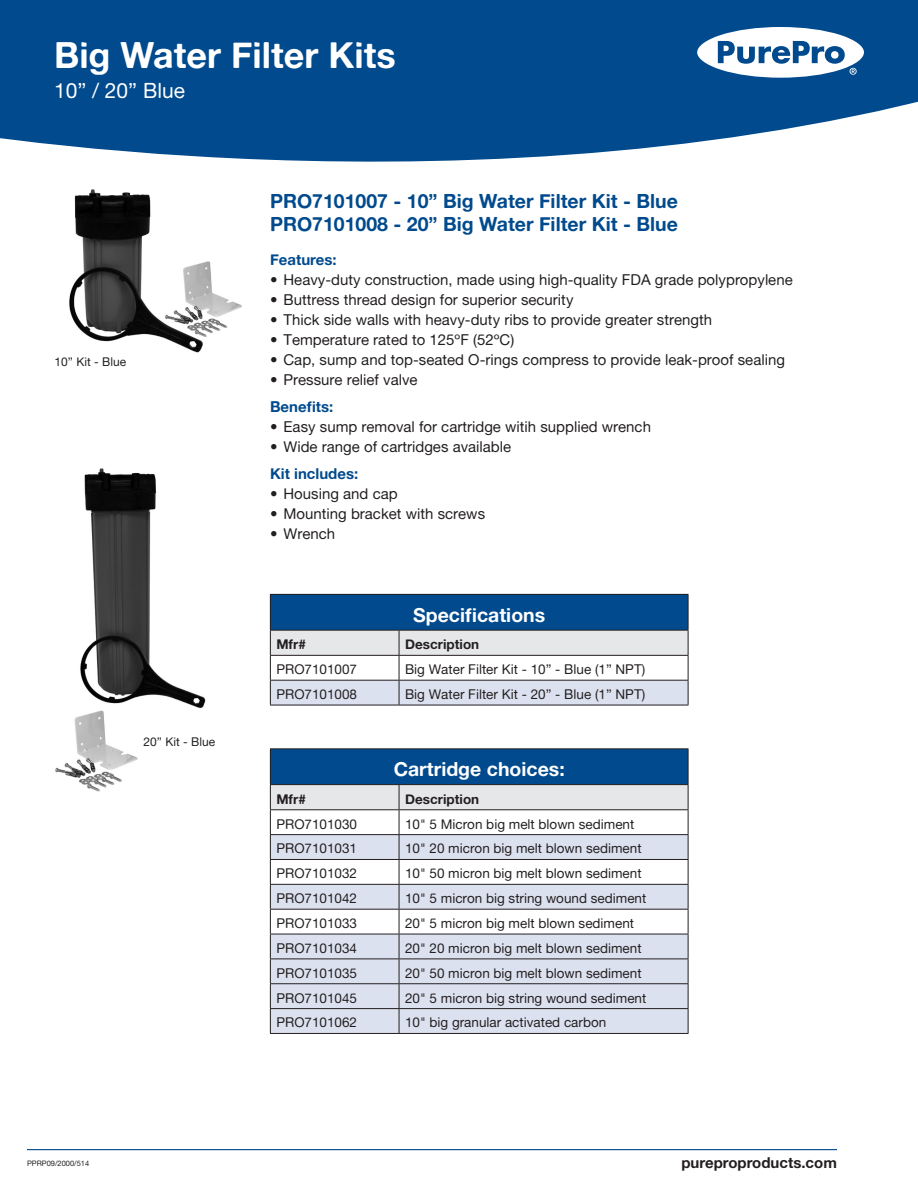
<style>
.page{position:relative;width:918px;height:1188px;background:#fff}
.page>*{position:absolute;margin:0;border:0;box-sizing:border-box;transform-origin:0 0}
.Header_in_Swoop{font:36px "Alte Haas Grotesk Bold";color:#fff}
.Header_in_Swoop-2{font:21px "Alte Haas Grotesk";color:#fff}
.Heading{font:19.5px "Alte Haas Grotesk Bold";color:#004a8d}
.t1{font:19.5px "Alte Haas Grotesk Bold";color:#fff}
.t2{font:15px "Alte Haas Grotesk";color:#231f20}
.Features_bulleted_li{font:15px "Alte Haas Grotesk Bold";color:#004a8d}
.Body_text{font:15px "Alte Haas Grotesk Bold";color:#231f20}
.Table_Text{font:13.5px "Alte Haas Grotesk";color:#231f20}
.t3{font:13.5px "Alte Haas Grotesk Bold";color:#231f20}
.Body_text-2{font:12px "Alte Haas Grotesk";color:#231f20}
.t4{font:7.5px "Alte Haas Grotesk";color:#231f20}
</style>
<div class="page">
<img style="left:55px;top:468px;width:151px;height:324px">
<hr style="left:27px;top:1149px;width:810px;height:1px;background:#004a8d">
<svg style="left:0;top:0;width:918px;height:162px;background:#195b98"></svg>
<svg style="left:697px;top:27px;width:167px;height:51px"></svg>
<div style="left:270px;top:594px;width:418px;height:36px;background:#004a8d"></div>
<hr style="left:270px;top:594px;width:129px;height:1px;background:#231f20">
<hr style="left:270px;top:595px;width:1px;height:35px;background:#231f20">
<hr style="left:399px;top:594px;width:289px;height:1px;background:#231f20">
<hr style="left:688px;top:595px;width:1px;height:35px;background:#231f20">
<svg style="left:270px;top:630px;width:419px;height:75px"></svg>
<hr style="left:270px;top:705px;width:129px;height:1px;background:#231f20">
<hr style="left:399px;top:705px;width:289px;height:1px;background:#231f20">
<div style="left:270px;top:749px;width:418px;height:36px;background:#004a8d"></div>
<hr style="left:270px;top:748px;width:129px;height:1px;background:#231f20">
<hr style="left:270px;top:749px;width:1px;height:35px;background:#231f20">
<hr style="left:399px;top:748px;width:289px;height:1px;background:#231f20">
<hr style="left:688px;top:749px;width:1px;height:35px;background:#231f20">
<hr style="left:270px;top:784px;width:129px;height:1px;background:#231f20">
<hr style="left:399px;top:784px;width:289px;height:1px;background:#231f20">
<svg style="left:270px;top:785px;width:419px;height:248px"></svg>
<hr style="left:270px;top:1033px;width:129px;height:1px;background:#231f20">
<hr style="left:399px;top:1033px;width:289px;height:1px;background:#231f20">
<img style="left:69px;top:189px;width:173px;height:164px">
<p class="Header_in_Swoop" style="left:54px;top:32px;width:343px">Big Water Filter Kits</p>
<p class="Header_in_Swoop-2" style="left:54px;top:78px;width:133px">10” / 20” Blue</p>
<p class="Body_text-2" style="left:55px;top:354px;width:73px">10” Kit - Blue</p>
<p class="Body_text-2" style="left:144px;top:734px;width:73px">20” Kit - Blue</p>
<p class="Heading" style="left:270px;top:189px;width:410px">PRO7101007 - 10” Big Water Filter Kit - Blue</p>
<p class="Heading" style="left:270px;top:212px;width:410px">PRO7101008 - 20” Big Water Filter Kit - Blue</p>
<p class="Features_bulleted_li" style="left:270px;top:250px;width:68px">Features:</p>
<p class="t2" style="left:270px;top:271px;width:524px">• Heavy-duty construction, made using high-quality FDA grade polypropylene</p>
<p class="t2" style="left:270px;top:291px;width:305px">• Buttress thread design for superior security</p>
<p class="t2" style="left:270px;top:311px;width:444px">• Thick side walls with heavy-duty ribs to provide greater strength</p>
<p class="t2" style="left:270px;top:331px;width:246px">• Temperature rated to 125ºF (52ºC)</p>
<p class="t2" style="left:270px;top:351px;width:517px">• Cap, sump and top-seated O-rings compress to provide leak-proof sealing</p>
<p class="t2" style="left:270px;top:371px;width:149px">• Pressure relief valve</p>
<p class="Features_bulleted_li" style="left:270px;top:397px;width:65px">Benefits:</p>
<p class="t2" style="left:270px;top:417px;width:383px">• Easy sump removal for cartridge witih supplied wrench</p>
<p class="t2" style="left:270px;top:437px;width:243px">• Wide range of cartridges available</p>
<p class="Features_bulleted_li" style="left:270px;top:464px;width:90px">Kit includes:</p>
<p class="t2" style="left:270px;top:484px;width:129px">• Housing and cap</p>
<p class="t2" style="left:270px;top:504px;width:217px">• Mounting bracket with screws</p>
<p class="t2" style="left:270px;top:524px;width:67px">• Wrench</p>
<p class="t1" style="left:413px;top:603px;width:134px">Specifications</p>
<p class="t3" style="left:276px;top:636px;width:31px">Mfr#</p>
<p class="t3" style="left:405px;top:636px;width:76px">Description</p>
<p class="Table_Text" style="left:276px;top:661px;width:82px">PRO7101007</p>
<p class="Table_Text" style="left:405px;top:661px;width:242px">Big Water Filter Kit - 10” - Blue (1” NPT)</p>
<p class="Table_Text" style="left:276px;top:686px;width:82px">PRO7101008</p>
<p class="Table_Text" style="left:405px;top:686px;width:242px">Big Water Filter Kit - 20” - Blue (1” NPT)</p>
<p class="t1" style="left:394px;top:757px;width:173px">Cartridge choices:</p>
<p class="t3" style="left:276px;top:791px;width:31px">Mfr#</p>
<p class="t3" style="left:405px;top:791px;width:76px">Description</p>
<p class="Table_Text" style="left:276px;top:816px;width:82px">PRO7101030</p>
<p class="Table_Text" style="left:405px;top:816px;width:231px">10" 5 Micron big melt blown sediment</p>
<p class="Table_Text" style="left:276px;top:841px;width:82px">PRO7101031</p>
<p class="Table_Text" style="left:405px;top:841px;width:238px">10" 20 micron big melt blown sediment</p>
<p class="Table_Text" style="left:276px;top:865px;width:82px">PRO7101032</p>
<p class="Table_Text" style="left:405px;top:865px;width:238px">10" 50 micron big melt blown sediment</p>
<p class="Table_Text" style="left:276px;top:890px;width:82px">PRO7101042</p>
<p class="Table_Text" style="left:405px;top:890px;width:243px">10" 5 micron big string wound sediment</p>
<p class="Table_Text" style="left:276px;top:915px;width:82px">PRO7101033</p>
<p class="Table_Text" style="left:405px;top:915px;width:231px">20" 5 micron big melt blown sediment</p>
<p class="Table_Text" style="left:276px;top:940px;width:82px">PRO7101034</p>
<p class="Table_Text" style="left:405px;top:940px;width:238px">20" 20 micron big melt blown sediment</p>
<p class="Table_Text" style="left:276px;top:965px;width:82px">PRO7101035</p>
<p class="Table_Text" style="left:405px;top:965px;width:238px">20" 50 micron big melt blown sediment</p>
<p class="Table_Text" style="left:276px;top:990px;width:82px">PRO7101045</p>
<p class="Table_Text" style="left:405px;top:990px;width:243px">20" 5 micron big string wound sediment</p>
<p class="Table_Text" style="left:276px;top:1015px;width:82px">PRO7101062</p>
<p class="Table_Text" style="left:405px;top:1015px;width:203px">10" big granular activated carbon</p>
<p class="t4" style="left:27px;top:1159px;width:64px">PPRP09/2000/514</p>
<p class="Body_text" style="left:681px;top:1153px;width:157px">pureproproducts.com</p>
</div>
